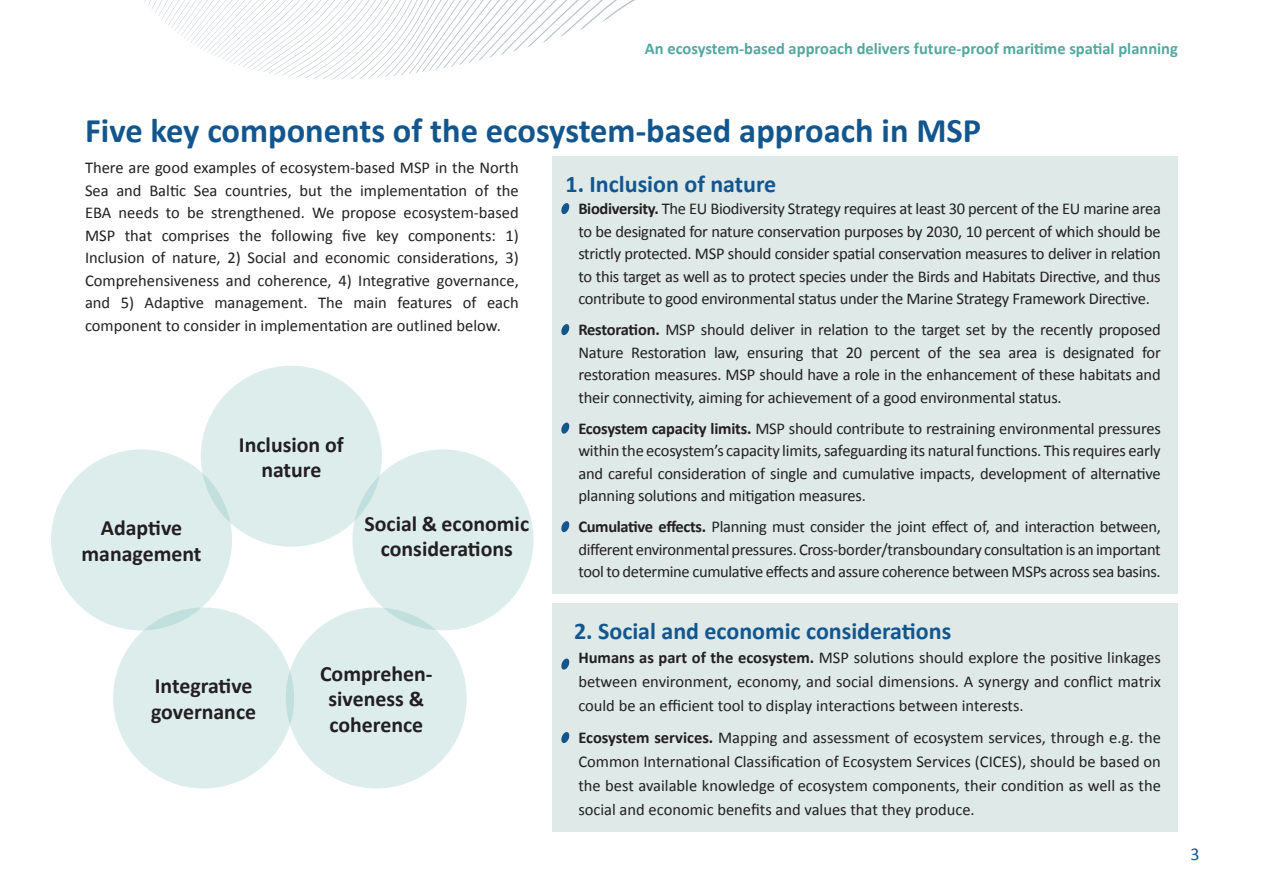
<style>
.page{position:relative;width:1263px;height:893px;background:#fff}
.page>*{position:absolute;margin:0;border:0;box-sizing:border-box;transform-origin:0 0}
.t1{font:700 34.5px "Calibri";color:#13568e}
.t2{font:700 24px "Calibri";color:#13568e}
.t3{font:700 21.9px/25.5px "Calibri";color:#231f20;text-align:center}
.t4{font:18px "Calibri";color:#13568e}
.t5{font:16.5px/22.5px "Calibri";letter-spacing:-.01em;color:#231f20;text-align:justify}
.t6{font:700 16.5px "Calibri";color:#52a8a0}
.s1{font-weight:700}
</style>
<div class="page">
<div style="left:553px;top:157px;width:625px;height:437px;background:#dee9e8"></div>
<svg style="left:561px;top:203px;width:9px;height:12px"></svg>
<svg style="left:561px;top:324px;width:9px;height:12px"></svg>
<svg style="left:561px;top:422px;width:9px;height:12px"></svg>
<svg style="left:561px;top:521px;width:9px;height:12px"></svg>
<div style="left:553px;top:604px;width:625px;height:228px;background:#dee9e8"></div>
<svg style="left:561px;top:658px;width:9px;height:12px"></svg>
<svg style="left:561px;top:732px;width:9px;height:12px"></svg>
<div style="left:201px;top:366px;width:181px;height:181px;background:#ddedec;border-radius:50%"></div>
<div style="left:352px;top:449px;width:181px;height:181px;background:#ddedec;border-radius:50%"></div>
<div style="left:286px;top:607px;width:181px;height:181px;background:#ddedec;border-radius:50%"></div>
<div style="left:51px;top:449px;width:181px;height:181px;background:#ddedec;border-radius:50%"></div>
<div style="left:113px;top:607px;width:181px;height:181px;background:#ddedec;border-radius:50%"></div>
<svg style="left:144px;top:0;width:491px;height:80px"></svg>
<p class="t6" style="left:645px;top:37px;width:535px">An ecosystem-based approach delivers future-proof maritime spatial planning</p>
<h1 class="t1" style="left:85px;top:106px;width:898px">Five key components of the ecosystem-based approach in MSP</h1>
<p class="t5" style="left:85px;top:156px;width:435px">There are good examples of ecosystem-based MSP in the North Sea and Baltic Sea countries, but the implementation of the EBA needs to be strengthened. We propose ecosystem-based MSP that comprises the following five key components: 1)<br>Inclusion of nature, 2) Social and economic considerations, 3)<br>Comprehensiveness and coherence, 4) Integrative governance, and 5) Adaptive management. The main features of each component to consider in implementation are outlined below.</p>
<h2 class="t2" style="left:566px;top:167px;width:212px">1. Inclusion of nature</h2>
<p class="t5" style="left:578px;top:197px;width:584px"><span class="s1">Biodiversity.</span> The EU Biodiversity Strategy requires at least 30 percent of the EU marine area to be designated for nature conservation purposes by 2030, 10 percent of which should be strictly protected. MSP should consider spatial conservation measures to deliver in relation to this target as well as to protect species under the Birds and Habitats Directive, and thus contribute to good environmental status under the Marine Strategy Framework Directive.</p>
<p class="t5" style="left:578px;top:318px;width:584px"><span class="s1">Restoration.</span> MSP should deliver in relation to the target set by the recently proposed Nature Restoration law, ensuring that 20 percent of the sea area is designated for restoration measures. MSP should have a role in the enhancement of these habitats and their connectivity, aiming for achievement of a good environmental status.</p>
<p class="t5" style="left:578px;top:416px;width:584px"><span class="s1">Ecosystem capacity limits.</span> MSP should contribute to restraining environmental pressures within the ecosystem’s capacity limits, safeguarding its natural functions. This requires early and careful consideration of single and cumulative impacts, development of alternative planning solutions and mitigation measures.</p>
<p class="t5" style="left:578px;top:515px;width:584px"><span class="s1">Cumulative effects.</span> Planning must consider the joint effect of, and interaction between, different environmental pressures. Cross-border/transboundary consultation is an important tool to determine cumulative effects and assure coherence between MSPs across sea basins.</p>
<h3 class="t3" style="left:239px;top:431px;width:106px">Inclusion of nature</h3>
<h3 class="t3" style="left:365px;top:510px;width:166px">Social &amp; economic considerations</h3>
<h3 class="t3" style="left:82px;top:515px;width:121px">Adaptive management</h3>
<h3 class="t3" style="left:151px;top:673px;width:106px;text-align:left">Integrative governance</h3>
<h3 class="t3" style="left:320px;top:660px;width:114px">Comprehen&shy;siveness &amp; coherence</h3>
<h2 class="t2" style="left:574px;top:614px;width:379px">2. Social and economic considerations</h2>
<p class="t5" style="left:578px;top:645px;width:584px;line-height:24px"><span class="s1">Humans as part of the ecosystem.</span> MSP solutions should explore the positive linkages between environment, economy, and social dimensions. A synergy and conflict matrix could be an efficient tool to display interactions between interests.</p>
<p class="t5" style="left:578px;top:725px;width:584px;line-height:24px"><span class="s1">Ecosystem services.</span> Mapping and assessment of ecosystem services, through e.g. the Common International Classification of Ecosystem Services (CICES), should be based on the best available knowledge of ecosystem components, their condition as well as the social and economic benefits and values that they produce.</p>
<p class="t4" style="left:1190px;top:841px;width:11px">3</p>
</div>
